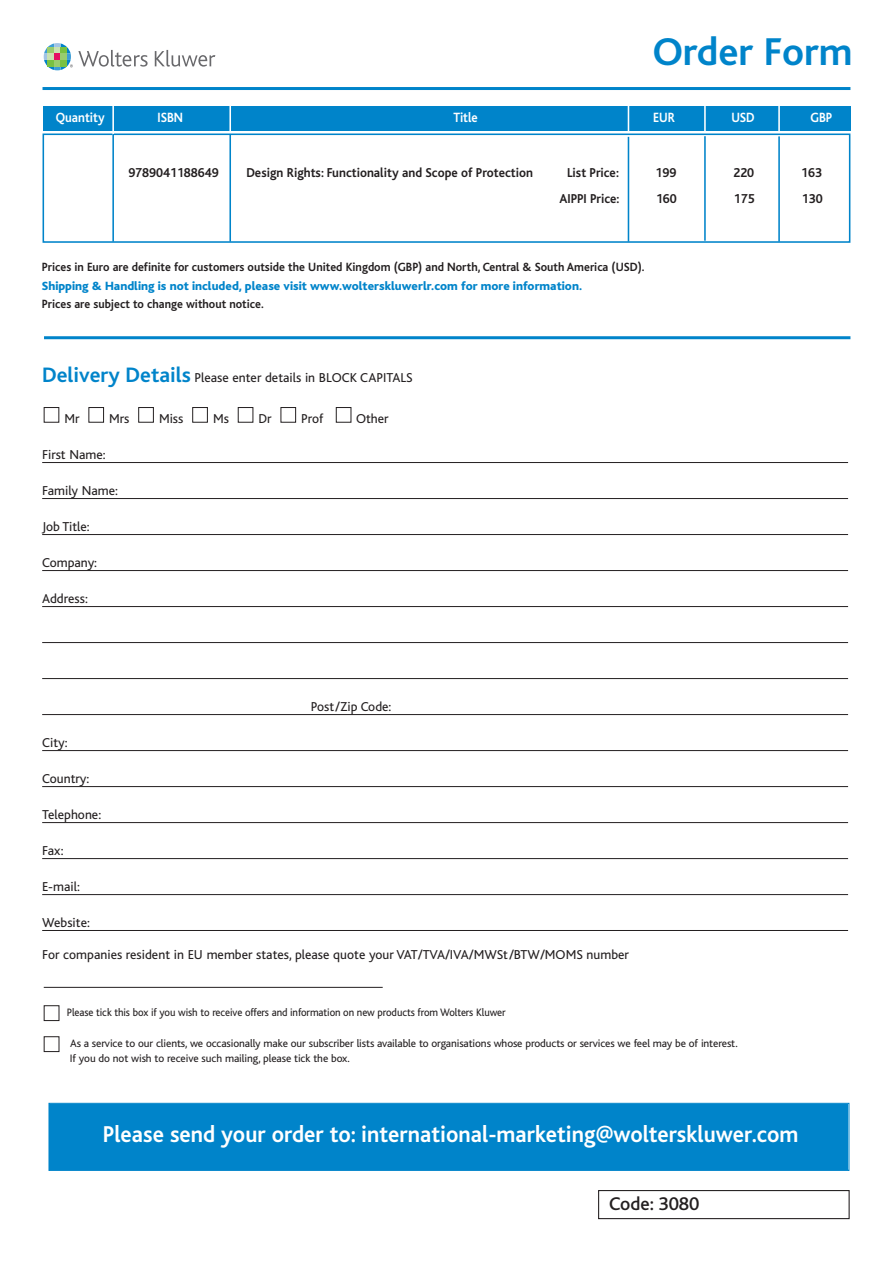
<style>
.page{position:relative;width:893px;height:1263px;background:#fff}
.page>*{position:absolute;margin:0;border:0;box-sizing:border-box;transform-origin:0 0}
.t1{font:700 40.65px "Bliss";color:#0084ca}
.t2{font:700 24px "Bliss";color:#fff;scale:.95 1}
.t3{font:500 19.2px "Bliss";color:#231f20}
.t4{font:700 14.1px "Bliss";color:#fff;scale:.9 1}
.t5{font:13.5px "Bliss";color:#231f20}
.t6{font:700 13.5px "Bliss";color:#231f20;scale:.95 1}
.t7{font:700 12.45px "Bliss";color:#231f20;scale:.95 1}
.t8{font:800 12.45px "Bliss";color:#0084ca}
.t9{font:11.25px/15px "Bliss";letter-spacing:-.01em;color:#231f20}
.t10{font:11.25px "Bliss";letter-spacing:-.01em;color:#231f20;scale:.95 1}
.s1{font-weight:700;font-size:21.9px;color:#0084ca}
</style>
<div class="page">
<svg style="left:155px;top:50px;width:60px;height:17px"></svg>
<svg style="left:44px;top:43px;width:104px;height:27px"></svg>
<hr style="left:43px;top:87px;width:807px;height:3px;background:#0084ca">
<hr style="left:44px;top:336px;width:806px;height:3px;background:#0084ca">
<div style="left:598px;top:1190px;width:252px;height:29px;border:1px solid #231f20"></div>
<div style="left:50px;top:1104px;width:798px;height:66px;background:#0084ca"></div>
<div style="left:48px;top:1103px;width:801px;height:68px;border:1px solid #0084ca"></div>
<div style="left:43px;top:106px;width:807px;height:25px;background:#0084ca"></div>
<hr style="left:229px;top:101px;width:2px;height:53px;background:#fff">
<hr style="left:778px;top:101px;width:2px;height:53px;background:#fff">
<hr style="left:704px;top:101px;width:2px;height:53px;background:#fff">
<div style="left:43px;top:133px;width:807px;height:110px;border:2px solid #0084ca"></div>
<hr style="left:229px;top:134px;width:2px;height:108px;background:#0084ca">
<hr style="left:778px;top:136px;width:2px;height:106px;background:#0084ca">
<hr style="left:704px;top:136px;width:2px;height:105px;background:#0084ca">
<hr style="left:628px;top:101px;width:1px;height:31px;background:#fff">
<hr style="left:628px;top:137px;width:1px;height:105px;background:#0084ca">
<hr style="left:112px;top:101px;width:2px;height:53px;background:#fff">
<hr style="left:112px;top:134px;width:2px;height:108px;background:#0084ca">
<hr style="left:42px;top:462px;width:806px;height:1px;background:#231f20">
<hr style="left:42px;top:498px;width:806px;height:1px;background:#231f20">
<hr style="left:42px;top:534px;width:806px;height:1px;background:#231f20">
<hr style="left:42px;top:570px;width:806px;height:1px;background:#231f20">
<hr style="left:42px;top:606px;width:806px;height:1px;background:#231f20">
<hr style="left:42px;top:642px;width:806px;height:1px;background:#231f20">
<hr style="left:42px;top:678px;width:806px;height:1px;background:#231f20">
<hr style="left:42px;top:714px;width:806px;height:1px;background:#231f20">
<hr style="left:42px;top:750px;width:806px;height:1px;background:#231f20">
<hr style="left:42px;top:786px;width:806px;height:1px;background:#231f20">
<hr style="left:42px;top:822px;width:806px;height:1px;background:#231f20">
<hr style="left:42px;top:858px;width:806px;height:1px;background:#231f20">
<hr style="left:42px;top:894px;width:806px;height:1px;background:#231f20">
<hr style="left:42px;top:930px;width:806px;height:1px;background:#231f20">
<hr style="left:44px;top:987px;width:339px;height:1px;background:#231f20">
<div style="left:44px;top:1036px;width:15px;height:16px;border:1px solid #231f20"></div>
<div style="left:44px;top:1005px;width:15px;height:16px;border:1px solid #231f20"></div>
<div style="left:336px;top:407px;width:15px;height:16px;border:1px solid #231f20"></div>
<div style="left:281px;top:407px;width:15px;height:16px;border:1px solid #231f20"></div>
<div style="left:238px;top:407px;width:15px;height:16px;border:1px solid #231f20"></div>
<div style="left:192px;top:407px;width:16px;height:16px;border:1px solid #231f20"></div>
<div style="left:138px;top:407px;width:16px;height:16px;border:1px solid #231f20"></div>
<div style="left:88px;top:407px;width:16px;height:16px;border:1px solid #231f20"></div>
<div style="left:44px;top:407px;width:15px;height:16px;border:1px solid #231f20"></div>
<h1 class="t1" style="left:653px;top:36px;width:201px">Order Form</h1>
<p class="t4" style="left:56px;top:112px;width:56px">Quantity</p>
<p class="t4" style="left:158px;top:112px;width:30px">ISBN</p>
<p class="t4" style="left:453px;top:112px;width:29px">Title</p>
<p class="t4" style="left:653px;top:112px;width:26px">EUR</p>
<p class="t4" style="left:731px;top:112px;width:28px">USD</p>
<p class="t4" style="left:810px;top:112px;width:26px">GBP</p>
<p class="t6" style="left:128px;top:167px;width:97px">9789041188649</p>
<p class="t6" style="left:246px;top:167px;width:303px">Design Rights: Functionality and Scope of Protection</p>
<p class="t6" style="left:567px;top:167px;width:56px">List Price:</p>
<p class="t6" style="left:655px;top:167px;width:23px">199</p>
<p class="t6" style="left:733px;top:167px;width:23px">220</p>
<p class="t6" style="left:801px;top:167px;width:23px">163</p>
<p class="t6" style="left:559px;top:194px;width:65px">AIPPI Price:</p>
<p class="t6" style="left:656px;top:194px;width:23px">160</p>
<p class="t6" style="left:734px;top:194px;width:23px">175</p>
<p class="t6" style="left:802px;top:194px;width:23px">130</p>
<p class="t7" style="left:42px;top:262px;width:636px">Prices in Euro are definite for customers outside the United Kingdom (GBP) and North, Central &amp; South America (USD).</p>
<p class="t8" style="left:42px;top:281px;width:542px">Shipping &amp; Handling is not included, please visit www.wolterskluwerlr.com for more information.</p>
<p class="t7" style="left:42px;top:299px;width:235px">Prices are subject to change without notice.</p>
<p class="t5" style="left:42px;top:373px;width:372px"><span class="s1">Delivery Details</span> Please enter details in BLOCK CAPITALS</p>
<p class="t5" style="left:64px;top:413px;width:17px">Mr</p>
<p class="t5" style="left:109px;top:413px;width:22px">Mrs</p>
<p class="t5" style="left:159px;top:413px;width:26px">Miss</p>
<p class="t5" style="left:213px;top:413px;width:17px">Ms</p>
<p class="t5" style="left:258px;top:413px;width:15px">Dr</p>
<p class="t5" style="left:301px;top:413px;width:24px">Prof</p>
<p class="t5" style="left:356px;top:413px;width:34px">Other</p>
<p class="t5" style="left:42px;top:449px;width:65px">First Name:</p>
<p class="t5" style="left:42px;top:485px;width:77px">Family Name:</p>
<p class="t5" style="left:42px;top:521px;width:49px">Job Title:</p>
<p class="t5" style="left:42px;top:557px;width:56px">Company:</p>
<p class="t5" style="left:42px;top:593px;width:47px">Address:</p>
<p class="t5" style="left:311px;top:701px;width:82px">Post/Zip Code:</p>
<p class="t5" style="left:42px;top:737px;width:27px">City:</p>
<p class="t5" style="left:42px;top:773px;width:49px">Country:</p>
<p class="t5" style="left:42px;top:809px;width:60px">Telephone:</p>
<p class="t5" style="left:42px;top:845px;width:23px">Fax:</p>
<p class="t5" style="left:42px;top:881px;width:39px">E-mail:</p>
<p class="t5" style="left:42px;top:917px;width:49px">Website:</p>
<p class="t5" style="left:42px;top:949px;width:588px">For companies resident in EU member states, please quote your VAT/TVA/IVA/MWSt/BTW/MOMS number</p>
<p class="t10" style="left:67px;top:1008px;width:463px">Please tick this box if you wish to receive offers and information on new products from Wolters Kluwer</p>
<p class="t9" style="left:70px;top:1037px;width:669px">As a service to our clients, we occasionally make our subscriber lists available to organisations whose products or services we feel may be of interest.<br>If you do not wish to receive such mailing, please tick the box.</p>
<h2 class="t2" style="left:103px;top:1125px;width:734px">Please send your order to: international-marketing@wolterskluwer.com</h2>
<h3 class="t3" style="left:609px;top:1197px;width:92px">Code: 3080</h3>
</div>
